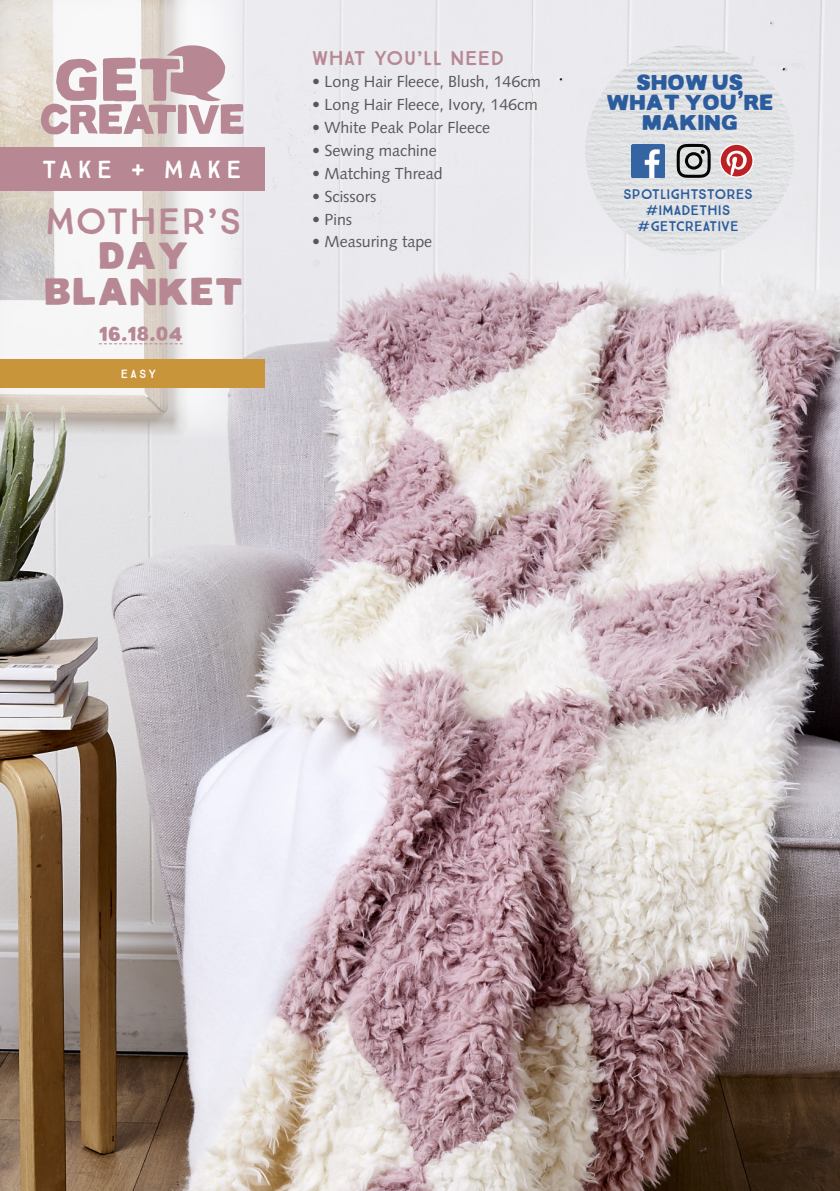
<style>
.page{position:relative;width:840px;height:1191px;background:#fff}
.page>*{position:absolute;margin:0;border:0;box-sizing:border-box;transform-origin:0 0}
.t1{font:38.6px/35.6px "Lance Sans Regular";color:#b78893;text-align:center}
.t2{font:36.8px "True North";letter-spacing:.02em;color:#b78893}
.t3{font:24.8px "True North";letter-spacing:.2em;color:#fff}
.t4{font:22px/20px "Lance Sans Regular";letter-spacing:-.02em;color:#2b5c9d;text-align:center}
.t5{font:20px "True North";letter-spacing:.02em;color:#b78893}
.t6{font:20px "Lance Sans Regular";color:#b78893}
.t7{font:16px "Syntax LT Std";color:#57585a}
.t8{font:14px/16px "True North";color:#2b5c9d;text-align:center}
.t9{font:12px "True North";color:#fff}
</style>
<div class="page">
<img style="left:0;top:0;width:839px;height:1191px">
<svg style="left:0;top:0;width:243px;height:439px;fill:#f1f0f3"></svg>
<div style="left:0;top:148px;width:265px;height:43px;background:#b78893"></div>
<div style="left:0;top:359px;width:265px;height:28px;background:#c9953a"></div>
<svg style="left:41px;top:44px;width:202px;height:90px"></svg>
<svg style="left:99px;top:343px;width:84px;height:1px"></svg>
<img style="left:585px;top:45px;width:209px;height:210px;border-radius:105px">
<img style="left:631px;top:144px;width:33px;height:33px">
<svg style="left:676px;top:144px;width:34px;height:34px"></svg>
<svg style="left:719px;top:144px;width:34px;height:34px"></svg>
<svg style="left:720px;top:145px;width:32px;height:31px"></svg>
<p class="t3" style="left:42px;top:155px;width:201px">TAKE + MAKE</p>
<p class="t2" style="left:45px;top:199px;width:198px">MOTHER’S</p>
<p class="t1" style="left:44px;top:238px;width:201px">DAY<br>BLANKET</p>
<p class="t6" style="left:99px;top:323px;width:85px">16.18.04</p>
<p class="t9" style="left:121px;top:366px;width:37px">EASY</p>
<p class="t5" style="left:312px;top:46px;width:193px">WHAT YOU’LL NEED</p>
<p class="t7" style="left:312px;top:72px;width:230px">• Long Hair Fleece, Blush, 146cm</p>
<p class="t7" style="left:312px;top:95px;width:227px">• Long Hair Fleece, Ivory, 146cm</p>
<p class="t7" style="left:312px;top:118px;width:179px">• White Peak Polar Fleece</p>
<p class="t7" style="left:312px;top:141px;width:126px">• Sewing machine</p>
<p class="t7" style="left:312px;top:164px;width:132px">• Matching Thread</p>
<p class="t7" style="left:312px;top:187px;width:65px">• Scissors</p>
<p class="t7" style="left:312px;top:209px;width:42px">• Pins</p>
<p class="t7" style="left:312px;top:232px;width:122px">• Measuring tape</p>
<p class="t4" style="left:605px;top:72px;width:169px">SHOW US<br>WHAT YOU’RE<br>MAKING</p>
<p class="t8" style="left:622px;top:186px;width:131px">SPOTLIGHTSTORES #IMADETHIS #GETCREATIVE</p>
</div>
